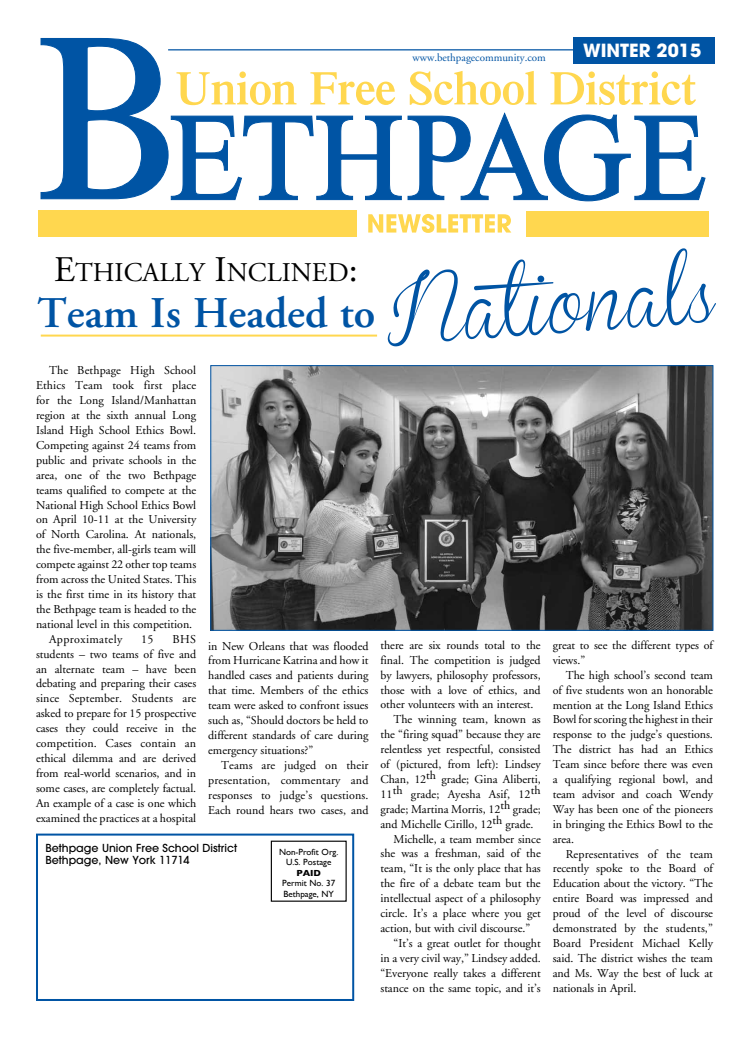
<style>
.page{position:relative;width:749px;height:1037px;background:#fff}
.page>*{position:absolute;margin:0;border:0;box-sizing:border-box;transform-origin:0 0}
.t1{font:72.8px "Brannboll Smal";color:#0054a4}
.t2{font:600 43.7px "Adobe Garamond";color:#0054a4}
.t3{font:27px "Adobe Garamond";color:#000}
.t4{font:700 18px "Avant Garde";color:#fff}
.t5{font:12px/14.9px "Adobe Garamond";letter-spacing:-.005em;color:#000;text-align:justify}
.t6{font:12px "Adobe Garamond";letter-spacing:.03em;color:#000}
.t7{font:500 11px/12px "Avant Garde";color:#000}
.t8{font:11px "Adobe Garamond";color:#0054a4}
.t9{font:9px/10.5px "Gill Sans";color:#000;text-align:center}
.t10{font:700 9px "Gill Sans";color:#000}
.s1{font-size:36px}
</style>
<div class="page">
<div style="left:573px;top:37px;width:141px;height:27px;background:#0054a4"></div>
<svg style="left:40px;top:38px;width:666px;height:164px"></svg>
<div style="left:38px;top:210px;width:319px;height:27px;background:#ffd74f"></div>
<svg style="left:368px;top:214px;width:143px;height:19px"></svg>
<div style="left:526px;top:211px;width:182px;height:25px;background:#ffd74f"></div>
<div style="left:36px;top:833px;width:318px;height:168px;background:#fff;border:2px solid #0054a4"></div>
<div style="left:271px;top:840px;width:76px;height:62px;border:1px solid #000"></div>
<img style="left:212px;top:367px;width:499px;height:262px">
<div style="left:210px;top:365px;width:503px;height:266px;border:1px solid #0054a4"></div>
<hr style="left:41px;top:335px;width:336px;height:2px;background:#ffd74f">
<p class="t8" style="left:412px;top:51px;width:135px">www.bethpagecommunity.com</p>
<h3 class="t4" style="left:583px;top:39px;width:119px">WINTER 2015</h3>
<h3 class="t3" style="left:54px;top:258px;width:305px"><span class="s1">E</span>THICALLY <span class="s1">I</span>NCLINED<span class="s1">:</span></h3>
<h2 class="t2" style="left:37px;top:289px;width:340px">Team Is Headed to</h2>
<h1 class="t1" style="left:384px;top:275px;width:329px;rotate:-4deg">Nationals</h1>
<p class="t5" style="left:49px;top:363px;width:149px">The Bethpage High School</p>
<p class="t5" style="left:36px;top:378px;width:162px">Ethics Team took first place</p>
<p class="t5" style="left:36px;top:393px;width:162px">for the Long Island/Manhattan</p>
<p class="t5" style="left:36px;top:408px;width:162px">region at the sixth annual Long</p>
<p class="t5" style="left:36px;top:423px;width:162px">Island High School Ethics Bowl.</p>
<p class="t5" style="left:36px;top:438px;width:162px">Competing against 24 teams from</p>
<p class="t5" style="left:36px;top:453px;width:162px">public and private schools in the</p>
<p class="t5" style="left:36px;top:468px;width:162px">area, one of the two Bethpage</p>
<p class="t5" style="left:36px;top:483px;width:162px">teams qualified to compete at the</p>
<p class="t5" style="left:36px;top:498px;width:162px">National High School Ethics Bowl</p>
<p class="t5" style="left:36px;top:512px;width:162px">on April 10-11 at the University</p>
<p class="t5" style="left:36px;top:527px;width:162px">of North Carolina. At nationals,</p>
<p class="t5" style="left:36px;top:542px;width:162px">the five-member, all-girls team will</p>
<p class="t5" style="left:36px;top:557px;width:162px">compete against 22 other top teams</p>
<p class="t5" style="left:36px;top:572px;width:162px">from across the United States. This</p>
<p class="t5" style="left:36px;top:587px;width:162px">is the first time in its history that</p>
<p class="t5" style="left:36px;top:602px;width:162px">the Bethpage team is headed to the</p>
<p class="t5" style="left:36px;top:617px;width:158px">national level in this competition.</p>
<p class="t6" style="left:49px;top:632px;width:75px">Approximately</p>
<p class="t5" style="left:141px;top:632px;width:14px">15</p>
<p class="t5" style="left:36px;top:632px;width:162px;text-indent:137px">BHS students – two teams of five and an alternate team – have been debating and preparing their cases since September. Students are asked to prepare for 15 prospective cases they could receive in the competition. Cases contain an ethical dilemma and are derived from real-world scenarios, and in some cases, are completely factual.<br>An example of a case is one which examined the practices at a hospital</p>
<p class="t5" style="left:208px;top:639px;width:162px">in New Orleans that was flooded from Hurricane Katrina and how it handled cases and patients during that time. Members of the ethics team were asked to confront issues such as, “Should doctors be held to different standards of care during emergency situations?”</p>
<p class="t5" style="left:208px;top:758px;width:162px;text-indent:13px">Teams are judged on their presentation, commentary and responses to judge’s questions.<br>Each round hears two cases, and</p>
<p class="t7" style="left:45px;top:842px;width:193px">Bethpage Union Free School District<br>Bethpage, New York 11714</p>
<p class="t9" style="left:279px;top:846px;width:61px">Non-Profit Org.<br>U.S. Postage</p>
<p class="t10" style="left:296px;top:865px;width:26px">PAID</p>
<p class="t9" style="left:282px;top:878px;width:54px;text-align:left">Permit No. 37<br>Bethpage, NY</p>
<p class="t5" style="left:380px;top:638px;width:162px">there are six rounds total to the</p>
<p class="t5" style="left:380px;top:653px;width:162px">final. The competition is judged</p>
<p class="t5" style="left:380px;top:668px;width:162px">by lawyers, philosophy professors,</p>
<p class="t5" style="left:380px;top:682px;width:162px">those with a love of ethics, and</p>
<p class="t5" style="left:380px;top:697px;width:155px">other volunteers with an interest.</p>
<p class="t5" style="left:393px;top:712px;width:149px">The winning team, known as</p>
<p class="t5" style="left:380px;top:727px;width:162px">the “firing squad” because they are</p>
<p class="t5" style="left:380px;top:742px;width:162px">relentless yet respectful, consisted</p>
<p class="t5" style="left:380px;top:757px;width:162px">of (pictured, from left): Lindsey</p>
<p class="t5" style="left:380px;top:772px;width:162px">Chan, 12th grade; Gina Aliberti,</p>
<p class="t5" style="left:380px;top:787px;width:162px">11th grade; Ayesha Asif, 12th</p>
<p class="t5" style="left:380px;top:802px;width:162px">grade; Martina Morris, 12th grade;</p>
<p class="t5" style="left:380px;top:817px;width:154px">and Michelle Cirillo, 12th grade.</p>
<p class="t5" style="left:393px;top:831px;width:149px">Michelle, a team member since</p>
<p class="t5" style="left:380px;top:846px;width:162px">she was a freshman, said of the</p>
<p class="t5" style="left:380px;top:861px;width:162px">team, “It is the only place that has</p>
<p class="t5" style="left:380px;top:876px;width:162px">the fire of a debate team but the</p>
<p class="t5" style="left:380px;top:891px;width:162px">intellectual aspect of a philosophy</p>
<p class="t5" style="left:380px;top:906px;width:162px">circle. It’s a place where you get</p>
<p class="t5" style="left:380px;top:921px;width:151px">action, but with civil discourse.”</p>
<p class="t5" style="left:393px;top:936px;width:149px">“It’s a great outlet for thought</p>
<p class="t5" style="left:380px;top:951px;width:162px">in a very civil way,” Lindsey added.</p>
<p class="t5" style="left:380px;top:966px;width:162px">“Everyone really takes a different</p>
<p class="t5" style="left:380px;top:981px;width:162px">stance on the same topic, and it’s</p>
<p class="t5" style="left:553px;top:638px;width:162px">great to see the different types of views.”</p>
<p class="t5" style="left:553px;top:668px;width:162px;text-indent:13px">The high school’s second team of five students won an honorable mention at the Long Island Ethics Bowl for scoring the highest in their response to the judge’s questions.<br>The district has had an Ethics Team since before there was even a qualifying regional bowl, and team advisor and coach Wendy Way has been one of the pioneers in bringing the Ethics Bowl to the area.</p>
<p class="t5" style="left:553px;top:846px;width:162px;text-indent:13px">Representatives of the team recently spoke to the Board of Education about the victory. “The entire Board was impressed and proud of the level of discourse demonstrated by the students,” Board President Michael Kelly said. The district wishes the team and Ms. Way the best of luck at nationals in April.</p>
</div>
